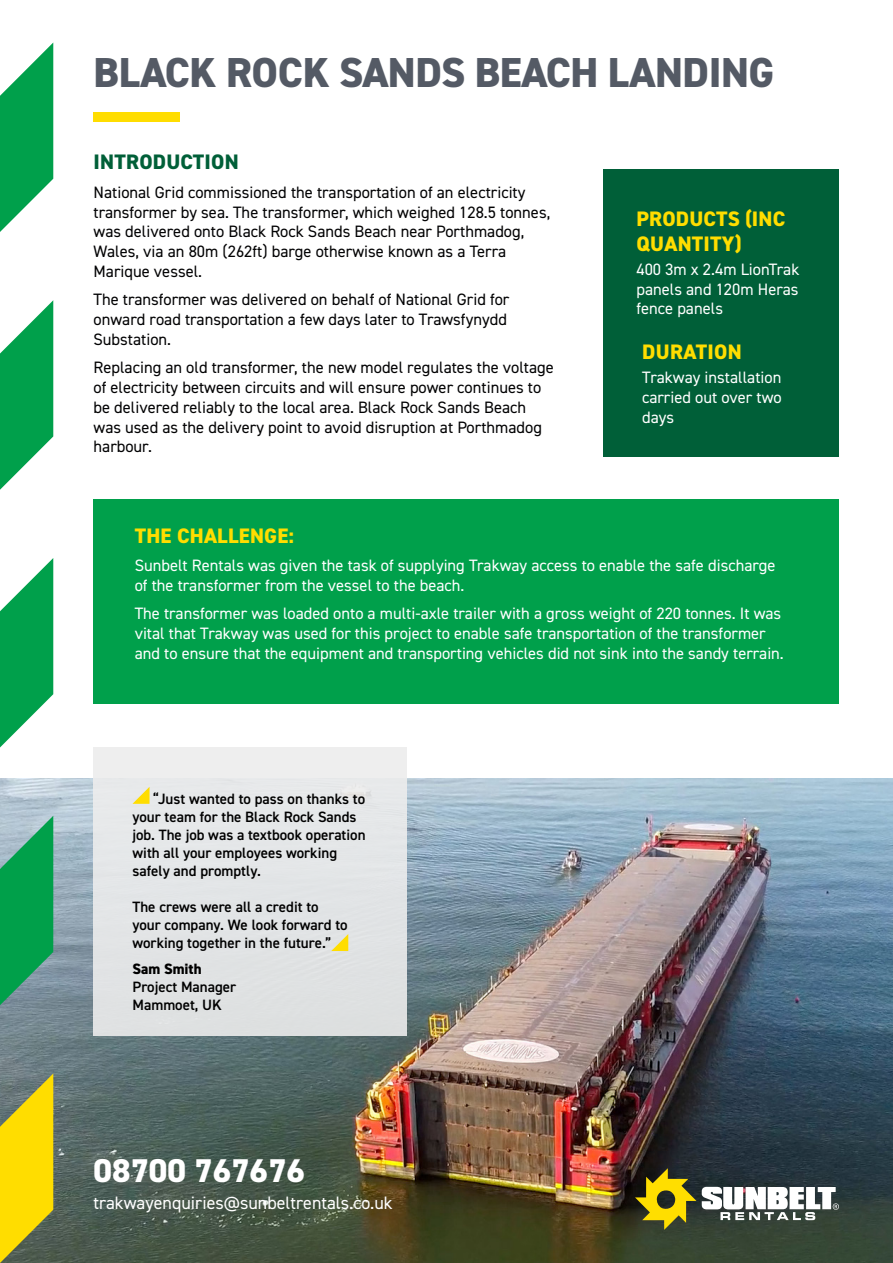
<style>
.page{position:relative;width:893px;height:1263px;background:#fff}
.page>*{position:absolute;margin:0;border:0;box-sizing:border-box;transform-origin:0 0}
.t1{font:800 42px "DIN2014";letter-spacing:-.01em;color:#545a65}
.t2{font:800 33px "DIN2014";color:#fff}
.t3{font:800 21px/25.2px "DIN2014";letter-spacing:.01em;color:#fd0}
.t4{font:800 21px "DIN2014";letter-spacing:.01em;color:#005f38}
.t5{font:18px "DIN2014";color:#fff}
.t6{font:16.5px/19.8px "DIN2014";color:#020203}
.t7{font:16.5px/19.8px "DIN2014";color:#fff;text-align:justify}
.t8{font:600 15px/18px "DIN2014";color:#000}
.t9{font:800 15px "DIN2014";color:#000}
</style>
<div class="page">
<img style="left:0;top:779px;width:893px;height:484px">
<svg style="left:0;top:43px;width:53px;height:189px"></svg>
<svg style="left:0;top:300px;width:53px;height:190px"></svg>
<svg style="left:0;top:558px;width:53px;height:189px"></svg>
<svg style="left:0;top:1073px;width:53px;height:190px;background:#d0bc1d"></svg>
<svg style="left:0;top:816px;width:53px;height:189px;background:#2aa268"></svg>
<div style="left:94px;top:112px;width:86px;height:10px;background:#fd0"></div>
<div style="left:603px;top:169px;width:236px;height:288px;background:#005f38"></div>
<div style="left:93px;top:500px;width:746px;height:204px;background:#00a04b"></div>
<div style="left:93px;top:747px;width:314px;height:289px;background:#e3e5e7"></div>
<svg style="left:132px;top:787px;width:17px;height:17px"></svg>
<svg style="left:331px;top:934px;width:17px;height:17px"></svg>
<svg style="left:635px;top:1168px;width:61px;height:62px;background:#7d7316"></svg>
<svg style="left:702px;top:1187px;width:137px;height:33px"></svg>
<h1 class="t1" style="left:93px;top:44px;width:682px">BLACK ROCK SANDS BEACH LANDING</h1>
<p class="t4" style="left:94px;top:148px;width:147px">INTRODUCTION</p>
<p class="t6" style="left:94px;top:182px;width:458px">National Grid commissioned the transportation of an electricity transformer by sea. The transformer, which weighed 128.5 tonnes, was delivered onto Black Rock Sands Beach near Porthmadog, Wales, via an 80m (262ft) barge otherwise known as a Terra Marique vessel.</p>
<p class="t6" style="left:94px;top:289px;width:417px">The transformer was delivered on behalf of National Grid for onward road transportation a few days later to Trawsfynydd<br>Substation.</p>
<p class="t6" style="left:94px;top:357px;width:462px">Replacing an old transformer, the new model regulates the voltage of electricity between circuits and will ensure power continues to be delivered reliably to the local area. Black Rock Sands Beach was used as the delivery point to avoid disruption at Porthmadog harbour.</p>
<p class="t3" style="left:636px;top:206px;width:150px">PRODUCTS (INC<br>QUANTITY)</p>
<p class="t7" style="left:636px;top:259px;width:165px">400 3m x 2.4m LionTrak panels and 120m Heras fence panels</p>
<p class="t3" style="left:642px;top:339px;width:101px">DURATION</p>
<p class="t7" style="left:642px;top:367px;width:141px">Trakway installation carried out over two days</p>
<p class="t3" style="left:135px;top:523px;width:161px">THE CHALLENGE:</p>
<p class="t7" style="left:135px;top:555px;width:642px">Sunbelt Rentals was given the task of supplying Trakway access to enable the safe discharge of the transformer from the vessel to the beach.</p>
<p class="t7" style="left:135px;top:603px;width:651px;text-align:left">The transformer was loaded onto a multi-axle trailer with a gross weight of 220 tonnes. It was vital that Trakway was used for this project to enable safe transportation of the transformer and to ensure that the equipment and transporting vehicles did not sink into the sandy terrain.</p>
<p class="t8" style="left:132px;top:789px;width:235px;text-indent:21px">“Just wanted to pass on thanks to your team for the Black Rock Sands job. The job was a textbook operation with all your employees working safely and promptly.</p>
<p class="t8" style="left:132px;top:897px;width:217px">The crews were all a credit to your company. We look forward to working together in the future.”</p>
<p class="t9" style="left:132px;top:959px;width:71px">Sam Smith</p>
<p class="t8" style="left:132px;top:978px;width:105px">Project Manager<br>Mammoet, UK</p>
<h2 class="t2" style="left:94px;top:1149px;width:213px">08700 767676</h2>
<p class="t5" style="left:94px;top:1191px;width:301px">trakwayenquiries@sunbeltrentals.co.uk</p>
</div>
